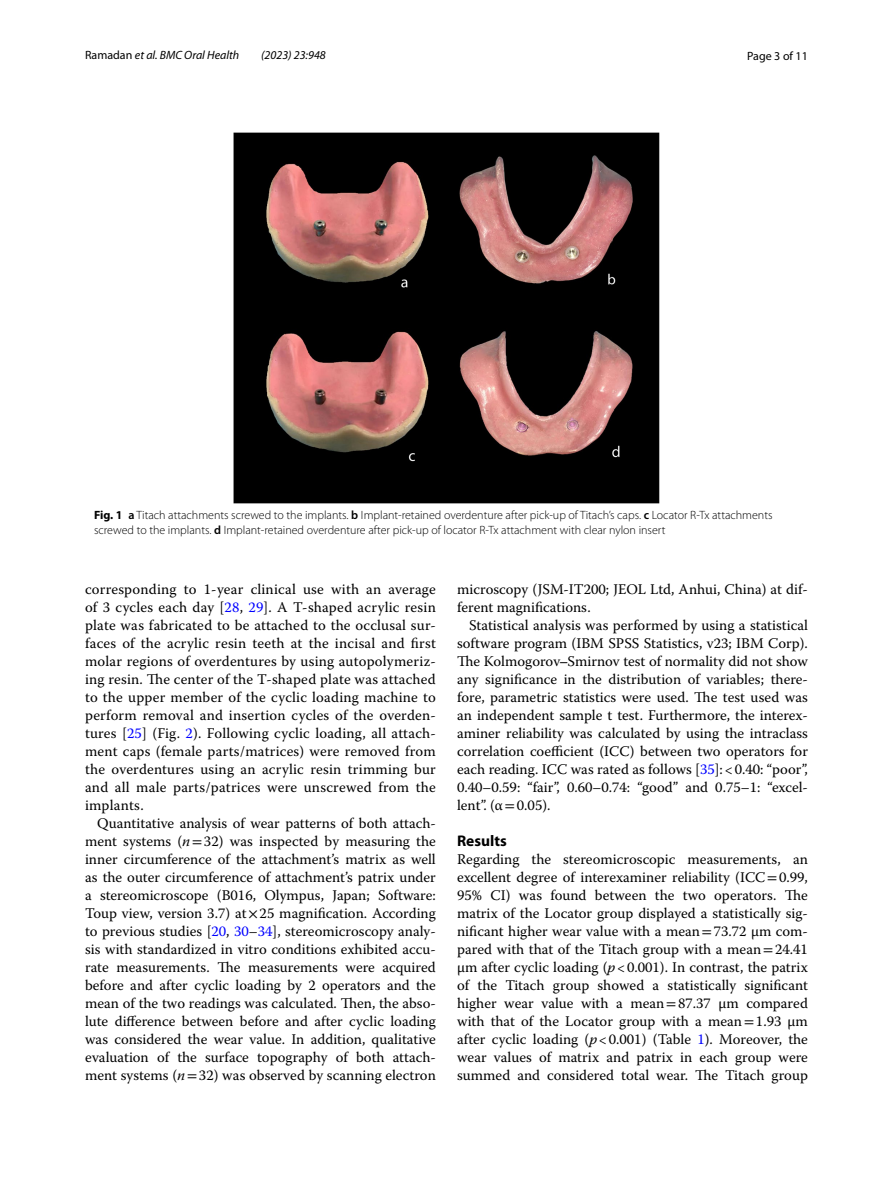
<style>
.page{position:relative;width:893px;height:1187px;background:#fff}
.page>*{position:absolute;margin:0;border:0;box-sizing:border-box;transform-origin:0 0}
.t1{font:700 15.45px "Myriad Pro";color:#000}
.t2{font:14.7px/18px "Warnock Pro";color:#000;text-align:justify}
.t3{font:300 12px/15px "Myriad Pro";color:#000}
.t4{font:italic 12px "Myriad Pro";color:#000}
.t5{font:12px "Myriad Pro";color:#000}
.s1{font-style:normal}
.s2{font-weight:700}
.s3{font-weight:600}
.s4{color:#00f}
.s5{font-style:italic}
.s6{font-family:"STIX"}
.s7{font-family:"STIX Math"}
</style>
<div class="page">
<img style="left:234px;top:133px;width:425px;height:371px">
<p class="t4" style="left:85px;top:48px;width:156px"><span class="s1">Ramadan</span> et al. BMC Oral Health</p>
<p class="t4" style="left:261px;top:48px;width:66px">(2023) 23:948</p>
<p class="t5" style="left:747px;top:48px;width:62px">Page 3 of 11</p>
<p class="t3" style="left:94px;top:508px;width:680px"><span class="s2">Fig. 1</span> <span class="s3">a</span> Titach attachments screwed to the implants. <span class="s3">b</span> Implant-retained overdenture after pick-up of Titach’s caps. <span class="s3">c</span> Locator R-Tx attachments screwed to the implants. <span class="s3">d</span> Implant-retained overdenture after pick-up of locator R-Tx attachment with clear nylon insert</p>
<p class="t2" style="left:85px;top:579px;width:352px">corresponding to 1-year clinical use with an average of 3 cycles each day [<span class="s4">28</span>, <span class="s4">29</span>]. A T-shaped acrylic resin plate was fabricated to be attached to the occlusal sur&shy;faces of the acrylic resin teeth at the incisal and first molar regions of overdentures by using autopolymeriz&shy;ing resin. The center of the T-shaped plate was attached to the upper member of the cyclic loading machine to perform removal and insertion cycles of the overden&shy;tures [<span class="s4">25</span>] (Fig. <span class="s4">2</span>). Following cyclic loading, all attach&shy;ment caps (female parts/matrices) were removed from the overdentures using an acrylic resin trimming bur and all male parts/patrices were unscrewed from the implants.</p>
<p class="t2" style="left:85px;top:813px;width:352px;text-indent:12px">Quantitative analysis of wear patterns of both attach&shy;ment systems (<span class="s5">n</span><span class="s6">=</span>32) was inspected by measuring the inner circumference of the attachment’s matrix as well as the outer circumference of attachment’s patrix under a stereomicroscope (B016, Olympus, Japan; Software:<br>Toup view, version 3.7) at<span class="s6">×</span>25 magnification. According to previous studies [<span class="s4">20</span>, <span class="s4">30</span>–<span class="s4">34</span>], stereomicroscopy analy&shy;sis with standardized in vitro conditions exhibited accu&shy;rate measurements. The measurements were acquired before and after cyclic loading by 2 operators and the mean of the two readings was calculated. Then, the abso&shy;lute difference between before and after cyclic loading was considered the wear value. In addition, qualitative evaluation of the surface topography of both attach&shy;ment systems (<span class="s5">n</span><span class="s6">=</span>32) was observed by scanning electron</p>
<p class="t2" style="left:457px;top:579px;width:352px">microscopy (JSM-IT200; JEOL Ltd, Anhui, China) at dif&shy;ferent magnifications.</p>
<p class="t2" style="left:457px;top:615px;width:352px;text-indent:12px">Statistical analysis was performed by using a statistical software program (IBM SPSS Statistics, v23; IBM Corp).<br>The Kolmogorov<span class="s7">‒</span>Smirnov test of normality did not show any significance in the distribution of variables; there&shy;fore, parametric statistics were used. The test used was an independent sample t test. Furthermore, the interex&shy;aminer reliability was calculated by using the intraclass correlation coefficient (ICC) between two operators for each reading. ICC was rated as follows [<span class="s4">35</span>]:&lt;0.40: “poor”, 0.40–0.59: “fair”, 0.60–0.74: “good” and 0.75–1: “excel&shy;lent”. (α<span class="s6">=</span>0.05).</p>
<p class="t1" style="left:457px;top:830px;width:51px">Results</p>
<p class="t2" style="left:457px;top:849px;width:352px">Regarding the stereomicroscopic measurements, an excellent degree of interexaminer reliability (ICC<span class="s6">=</span>0.99, 95% CI) was found between the two operators. The matrix of the Locator group displayed a statistically sig&shy;nificant higher wear value with a mean<span class="s6">=</span>73.72 µm com&shy;pared with that of the Titach group with a mean<span class="s6">=</span>24.41 µm after cyclic loading (<span class="s5">p</span>&lt;0.001). In contrast, the patrix of the Titach group showed a statistically significant higher wear value with a mean<span class="s6">=</span>87.37 µm compared with that of the Locator group with a mean<span class="s6">=</span>1.93 µm after cyclic loading (<span class="s5">p</span>&lt;0.001) (Table <span class="s4">1</span>). Moreover, the wear values of matrix and patrix in each group were summed and considered total wear. The Titach group</p>
</div>
